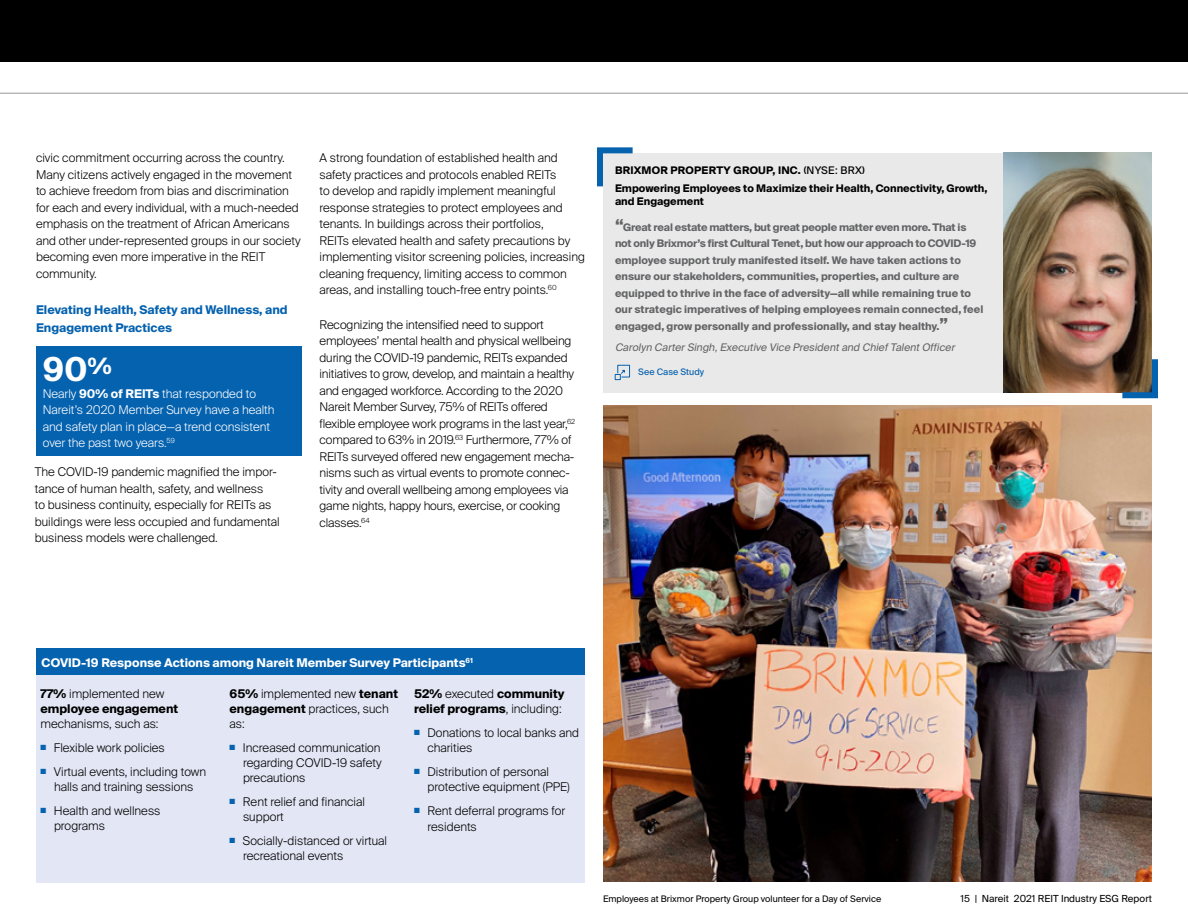
<style>
.page{position:relative;width:1188px;height:918px;background:#fff}
.page>*{position:absolute;margin:0;border:0;box-sizing:border-box;transform-origin:0 0}
.Text{font:700 33px "Suisse Intl";color:#fff}
.Text-2{font:300 12px/16.5px "Suisse Intl";color:#000}
.Text_w_Bullets{font:300 12px/15px "Suisse Intl";color:#000}
.Text-3{font:300 12px/16.5px "Suisse Intl";color:#fff}
.Subhead{font:700 12px "Suisse Intl";color:#fff}
.Subhead-2{font:700 12px/18px "Suisse Intl";color:#0562af}
.Text-4{font:700 12px/15px "Suisse Intl";color:#000}
.CS_Teaser_Quote{font:700 10.5px/16.5px "Suisse Intl";color:#636466}
.CS_Teaser_Title{font:700 10.5px/13.5px "Suisse Intl";color:#000}
.Paragraph_Style_1{font:italic 10.5px "Suisse Intl";color:#636466}
.CS_Teaser_Corp_Name{font:700 10.5px "Suisse Intl";letter-spacing:.02em;color:#000}
.t1{font:9.75px "Suisse Intl";color:#000}
.Photo_Caption_Member{font:9px "Suisse Intl";color:#000}
.t2{font:9px "Suisse Intl";color:#0562af}
.s1{font-weight:700}
.s2{font-weight:400}
.s3{font-size:16.5px}
.s4{font-weight:300}
.s5{color:#0562af}
</style>
<div class="page">
<div style="left:0;top:0;width:1188px;height:62px;background:#000"></div>
<div style="left:36px;top:346px;width:266px;height:110px;background:#0562af"></div>
<div style="left:36px;top:649px;width:549px;height:234px;background:#e3e6f4"></div>
<div style="left:36px;top:648px;width:549px;height:27px;background:#0562af"></div>
<div style="left:603px;top:153px;width:549px;height:239px;background:#eae9e9"></div>
<img style="left:1004px;top:153px;width:148px;height:239px">
<svg style="left:597px;top:147px;width:36px;height:40px"></svg>
<svg style="left:1116px;top:353px;width:42px;height:46px;background:#444a4c"></svg>
<hr style="left:0;top:93px;width:1188px;height:1px;background:#989897">
<svg style="left:615px;top:365px;width:15px;height:15px"></svg>
<img style="left:603px;top:405px;width:549px;height:477px">
<p class="Text-2" style="left:36px;top:150px;width:266px">civic commitment occurring across the country.<br>Many citizens actively engaged in the movement to achieve freedom from bias and discrimination for each and every individual, with a much-needed emphasis on the treatment of African Americans and other under-represented groups in our society becoming even more imperative in the REIT community.</p>
<p class="Subhead-2" style="left:36px;top:301px;width:253px">Elevating Health, Safety and Wellness, and<br>Engagement Practices</p>
<p class="Text" style="left:43px;top:351px;width:71px">90<sup>%</sup></p>
<p class="Text-3" style="left:43px;top:385px;width:233px">Nearly <span class="s1">90% of REITs</span> that responded to Nareit’s 2020 Member Survey have a health and safety plan in place—a trend consistent over the past two years.<sup>59</sup></p>
<p class="Text-2" style="left:35px;top:464px;width:246px">The COVID-19 pandemic magnified the impor&shy;tance of human health, safety, and wellness<br>to business continuity, especially for REITs as buildings were less occupied and fundamental business models were challenged.</p>
<p class="Text-2" style="left:320px;top:150px;width:267px">A strong foundation of established health and safety practices and protocols enabled REITs<br>to develop and rapidly implement meaningful response strategies to protect employees and tenants. In buildings across their portfolios,<br>REITs elevated health and safety precautions by implementing visitor screening policies, increasing cleaning frequency, limiting access to common areas, and installing touch-free entry points.<sup>60</sup></p>
<p class="Text-2" style="left:320px;top:316px;width:257px">Recognizing the intensified need to support employees’ mental health and physical wellbeing during the COVID-19 pandemic, REITs expanded initiatives to grow, develop, and maintain a healthy and engaged workforce. According to the 2020<br>Nareit Member Survey, 75% of REITs offered flexible employee work programs in the last year,<sup>62 </sup>compared to 63% in 2019.<sup>63</sup> Furthermore, 77% of REITs surveyed offered new engagement mecha&shy;nisms such as virtual events to promote connec&shy;tivity and overall wellbeing among employees via game nights, happy hours, exercise, or cooking classes.<sup>64</sup></p>
<p class="CS_Teaser_Corp_Name" style="left:615px;top:164px;width:251px">BRIXMOR PROPERTY GROUP, INC. <span class="s2">(NYSE: BRX)</span></p>
<p class="CS_Teaser_Title" style="left:615px;top:181px;width:374px">Empowering Employees to Maximize their Health, Connectivity, Growth, and Engagement</p>
<p class="CS_Teaser_Quote" style="left:615px;top:219px;width:370px"><span class="s3">“</span>Great real estate matters, but great people matter even more. That is not only Brixmor’s first Cultural Tenet, but how our approach to COVID-19 employee support truly manifested itself. We have taken actions to ensure our stakeholders, communities, properties, and culture are equipped to thrive in the face of adversity—all while remaining true to our strategic imperatives of helping employees remain connected, feel engaged, grow personally and professionally, and stay healthy.<span class="s3">”</span></p>
<p class="Paragraph_Style_1" style="left:615px;top:341px;width:343px">Carolyn CarterSingh,Executive Vice Presidentand ChiefTalentOfficer</p>
<p class="t2" style="left:638px;top:367px;width:68px">See Case Study</p>
<p class="Subhead" style="left:42px;top:656px;width:433px">COVID-19 Response Actions among Nareit Member Survey Participants<sup>61</sup></p>
<p class="Text-4" style="left:414px;top:686px;width:152px">52% <span class="s4">executed</span> community relief programs<span class="s4">, including:</span></p>
<p class="Text_w_Bullets" style="left:428px;top:725px;width:153px;text-indent:-14px"><span class="s5">■</span> Donations to local banks and charities</p>
<p class="Text_w_Bullets" style="left:428px;top:764px;width:144px;text-indent:-14px"><span class="s5">■</span> Distribution of personal protective equipment (PPE)</p>
<p class="Text_w_Bullets" style="left:428px;top:802px;width:139px;line-height:16.5px;text-indent:-14px"><span class="s5">■</span> Rent deferral programs for residents</p>
<p class="Text-2" style="left:230px;top:686px;width:170px;line-height:15px"><span class="s1">65%</span> implemented new <span class="s1">tenant engagement</span> practices, such as:</p>
<p class="Text_w_Bullets" style="left:243px;top:740px;width:140px;text-align:justify;text-indent:-14px"><span class="s5">■</span> Increased communication regarding COVID-19 safety precautions</p>
<p class="Text_w_Bullets" style="left:243px;top:794px;width:123px;text-indent:-14px"><span class="s5">■</span> Rent relief and financial support</p>
<p class="Text_w_Bullets" style="left:243px;top:833px;width:146px;text-indent:-14px"><span class="s5">■</span> Socially-distanced or virtual recreational events</p>
<p class="Text-2" style="left:40px;top:686px;width:139px;line-height:15px"><span class="s1">77%</span> implemented new <span class="s1">employee engagement </span>mechanisms, such as:</p>
<p class="Text_w_Bullets" style="left:40px;top:740px;width:126px"><span class="s5">■</span> Flexible work policies</p>
<p class="Text_w_Bullets" style="left:40px;top:764px;width:167px;text-align:center"><span class="s5">■</span> Virtual events, including town halls and training sessions</p>
<p class="Text_w_Bullets" style="left:54px;top:803px;width:108px;text-indent:-14px"><span class="s5">■</span> Health and wellness programs</p>
<p class="Photo_Caption_Member" style="left:603px;top:893px;width:280px">Employees at Brixmor Property Group volunteer for a Day of Service</p>
<p class="t1" style="left:961px;top:892px;width:193px">15 | Nareit 2021 REIT Industry ESG Report</p>
</div>
